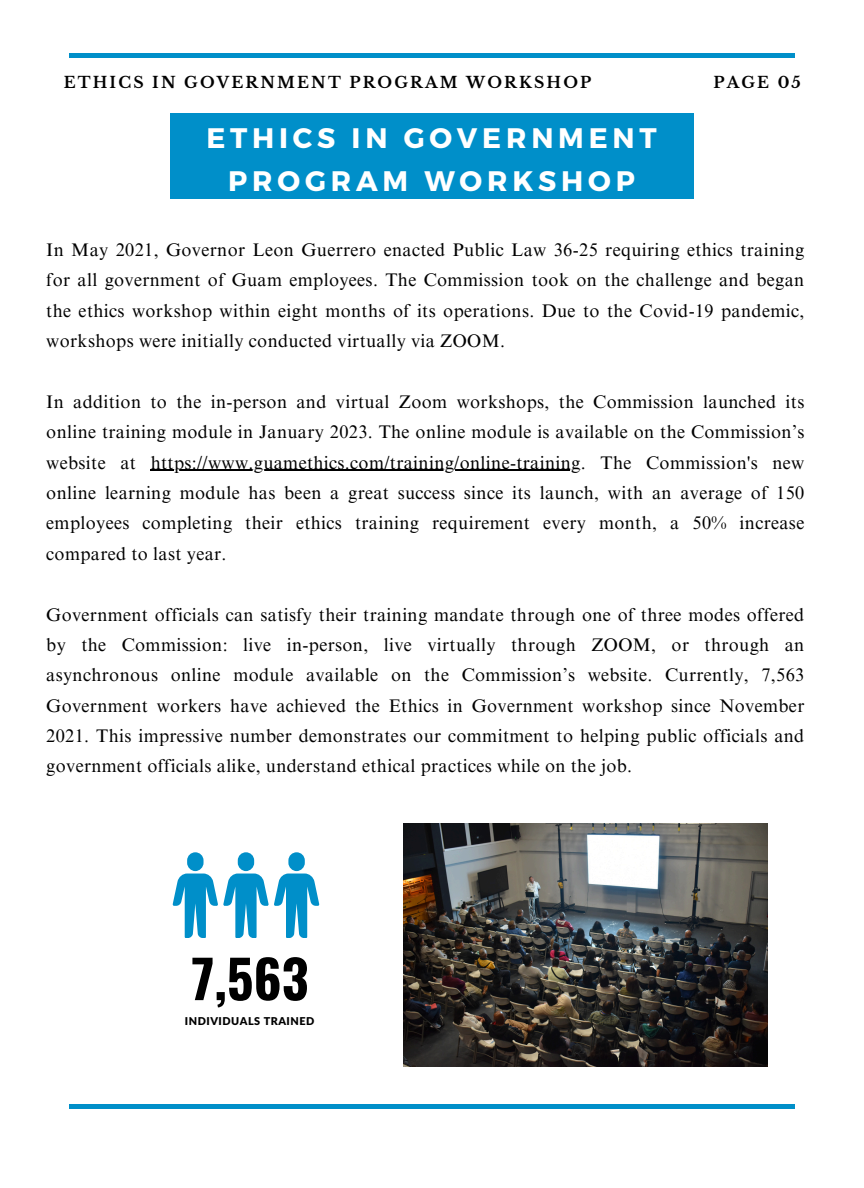
<style>
.page{position:relative;width:864px;height:1188px;background:#fff}
.page>*{position:absolute;margin:0;border:0;box-sizing:border-box;transform-origin:0 0}
.t1{font:700 52.35px "Oswald";color:#000}
.t2{font:700 28.2px/42.3px "Montserrat";letter-spacing:.17em;color:#fff;text-align:center}
.t3{font:18.3px/30.3px "Times NRMT Pro";letter-spacing:.02em;color:#000;text-align:justify}
.t4{font:700 15.6px "Libre Baskerville";letter-spacing:.14em;color:#000}
.t5{font:900 10.8px "Lato Latin";letter-spacing:.045em;color:#000}
</style>
<div class="page">
<div style="left:171px;top:113px;width:523px;height:86px;background:#008fc9"></div>
<div style="left:69px;top:53px;width:725px;height:5px;background:#008fc9"></div>
<hr style="left:151px;top:470px;width:430px;height:1px;background:#000">
<svg style="left:173px;top:852px;width:146px;height:86px"></svg>
<hr style="left:69px;top:1104px;width:725px;height:4px;background:#008fc9">
<img style="left:403px;top:824px;width:365px;height:243px">
<h3 class="t4" style="left:64px;top:73px;width:529px">ETHICS IN GOVERNMENT PROGRAM WORKSHOP</h3>
<h3 class="t4" style="left:713px;top:73px;width:89px">PAGE 05</h3>
<h3 class="t2" style="left:206px;top:116px;width:452px">ETHICS IN GOVERNMENT<br>PROGRAM WORKSHOP</h3>
<p class="t3" style="left:46px;top:237px;width:760px">In May 2021, Governor Leon Guerrero enacted Public Law 36-25 requiring ethics training for all government of Guam employees. The Commission took on the challenge and began the ethics workshop within eight months of its operations. Due to the Covid-19 pandemic, workshops were initially conducted virtually via ZOOM.</p>
<h4 class="t3" style="left:46px;top:389px;width:760px">In addition to the in-person and virtual Zoom workshops, the Commission launched its online training module in January 2023. The online module is available on the Commission’s website at</h4>
<h4 class="t3" style="left:46px;top:450px;width:760px;text-indent:104px">https://www.guamethics.com/training/online-training. The Commission's new online learning module has been a great success since its launch, with an average of 150 employees completing their ethics training requirement every month, a 50% increase compared to last year.</h4>
<h4 class="t3" style="left:46px;top:601px;width:760px">Government officials can satisfy their training mandate through one of three modes offered by the Commission: live in-person, live virtually through ZOOM, or through an asynchronous online module available on the Commission’s website. Currently, 7,563</h4>
<p class="t3" style="left:46px;top:693px;width:760px">Government workers have achieved the Ethics in Government workshop since November 2021. This impressive number demonstrates our commitment to helping public officials and government officials alike, understand ethical practices while on the job.</p>
<p class="t1" style="left:191px;top:938px;width:119px">7,563</p>
<h1 class="t5" style="left:185px;top:1016px;width:131px">INDIVIDUALS TRAINED</h1>
</div>
